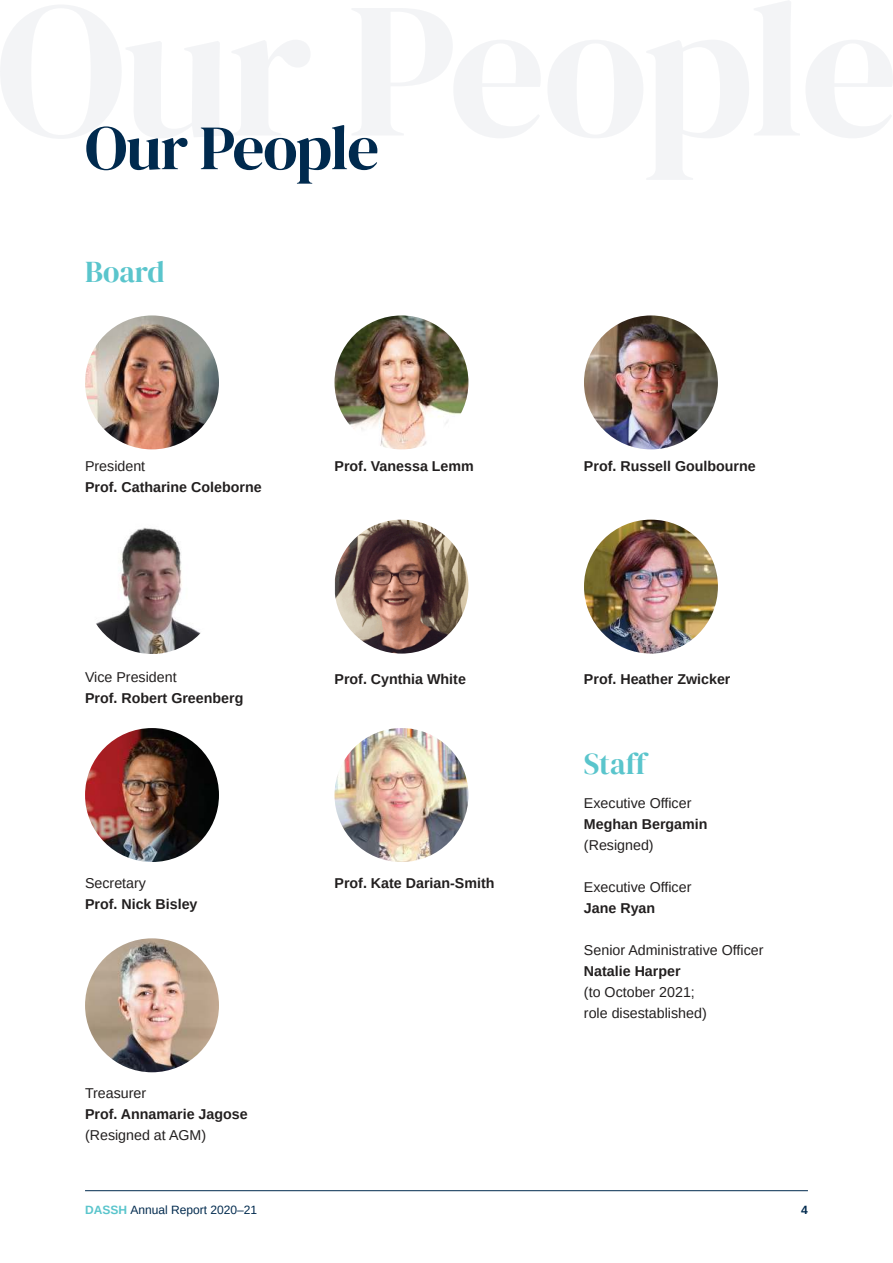
<style>
.page{position:relative;width:893px;height:1263px;background:#fff}
.page>*{position:absolute;margin:0;border:0;box-sizing:border-box;transform-origin:0 0}
.t1{font:63px "DM Serif Display";letter-spacing:-.02em;color:#002a4e}
.t2{font:30px "DM Serif Display";color:#5ac5cc}
.t3{font:700 14.25px "Arimo";color:#221f1f}
.t4{font:14.25px/21px "Arimo";color:#221f1f}
.t5{font:12px "Arimo";color:#002a4e}
.t6{font:700 12px "Arimo";color:#002a4e}
.s1{font-weight:700;color:#5ac5cc}
</style>
<div class="page">
<hr style="left:85px;top:1190px;width:723px;height:1px;background:#002a4e">
<svg style="left:0;top:1px;width:893px;height:179px"></svg>
<img style="left:85px;top:315px;width:134px;height:134px;border-radius:67px">
<img style="left:85px;top:520px;width:134px;height:134px;border-radius:67px">
<img style="left:85px;top:728px;width:134px;height:134px;border-radius:67px">
<img style="left:85px;top:938px;width:134px;height:134px;border-radius:67px">
<img style="left:334px;top:315px;width:134px;height:134px;border-radius:67px">
<img style="left:335px;top:520px;width:133px;height:134px">
<img style="left:334px;top:728px;width:134px;height:134px;border-radius:67px">
<img style="left:584px;top:315px;width:134px;height:134px;border-radius:67px">
<img style="left:584px;top:520px;width:134px;height:134px;border-radius:67px">
<h1 class="t1" style="left:85px;top:123px;width:296px">Our People</h1>
<h2 class="t2" style="left:85px;top:260px;width:81px">Board</h2>
<p class="t4" style="left:85px;top:457px;width:62px">President</p>
<p class="t3" style="left:85px;top:482px;width:178px">Prof. Catharine Coleborne</p>
<p class="t4" style="left:85px;top:667px;width:93px">Vice President</p>
<p class="t3" style="left:85px;top:692px;width:160px">Prof. Robert Greenberg</p>
<p class="t4" style="left:85px;top:874px;width:62px">Secretary</p>
<p class="t3" style="left:85px;top:898px;width:114px">Prof. Nick Bisley</p>
<p class="t4" style="left:85px;top:1084px;width:63px">Treasurer</p>
<p class="t3" style="left:85px;top:1109px;width:164px">Prof. Annamarie Jagose</p>
<p class="t4" style="left:85px;top:1126px;width:123px">(Resigned at AGM)</p>
<p class="t3" style="left:334px;top:461px;width:141px">Prof. Vanessa Lemm</p>
<p class="t3" style="left:334px;top:673px;width:133px">Prof. Cynthia White</p>
<p class="t3" style="left:334px;top:877px;width:161px">Prof. Kate Darian-Smith</p>
<p class="t3" style="left:584px;top:461px;width:173px">Prof. Russell Goulbourne</p>
<p class="t3" style="left:584px;top:673px;width:148px">Prof. Heather Zwicker</p>
<h2 class="t2" style="left:584px;top:752px;width:64px">Staff</h2>
<p class="t4" style="left:584px;top:793px;width:109px">Executive Officer</p>
<p class="t3" style="left:584px;top:818px;width:125px">Meghan Bergamin</p>
<p class="t4" style="left:584px;top:835px;width:71px">(Resigned)</p>
<p class="t4" style="left:584px;top:878px;width:109px">Executive Officer</p>
<p class="t3" style="left:584px;top:902px;width:73px">Jane Ryan</p>
<p class="t4" style="left:584px;top:941px;width:181px">Senior Administrative Officer</p>
<p class="t3" style="left:584px;top:966px;width:98px">Natalie Harper</p>
<p class="t4" style="left:584px;top:983px;width:124px">(to October 2021; role disestablished)</p>
<p class="t5" style="left:85px;top:1205px;width:174px"><span class="s1">DASSH</span> Annual Report 2020–21</p>
<p class="t6" style="left:801px;top:1205px;width:8px">4</p>
</div>
